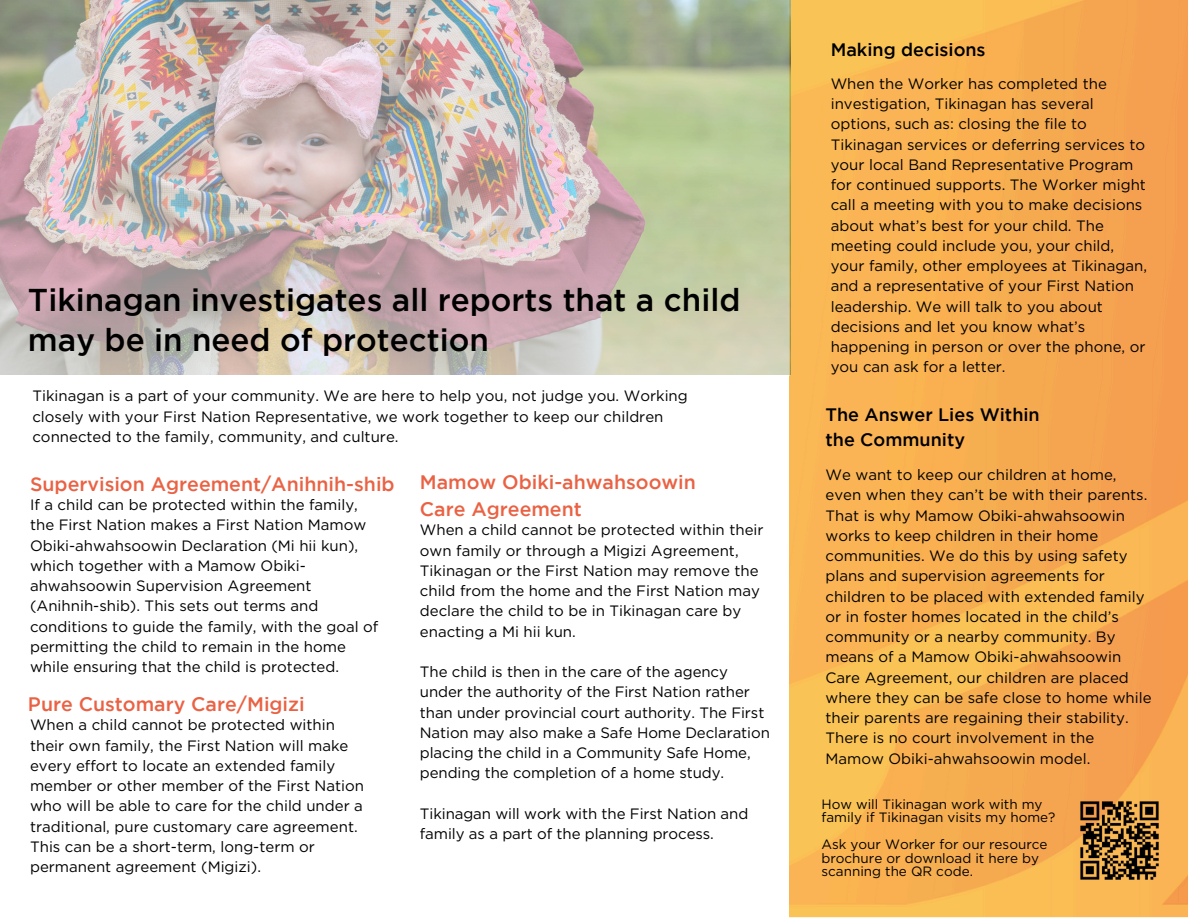
<style>
.page{position:relative;width:1188px;height:918px;background:#fff}
.page>*{position:absolute;margin:0;border:0;box-sizing:border-box;transform-origin:0 0}
.t1{font:500 31.5px/39.3px "Gotham";color:#000}
.t2{font:500 19.5px/27px "Gotham";color:#ea6244}
.t3{font:500 18px/24.8px "Gotham";color:#000}
.t4{font:15px/20.2px "Gotham";color:#000}
.t5{font:13.5px/13.5px "Gotham";color:#000}
</style>
<div class="page">
<img style="left:790px;top:0;width:398px;height:918px">
<img style="left:0;top:0;width:790px;height:376px">
<img style="left:1075px;top:797px;width:88px;height:88px">
<h3 class="t1" style="left:28px;top:283px;width:714px">Tikinagan investigates all reports that a child may be in need of protection</h3>
<h2 class="t4" style="left:32px;top:386px;width:657px">Tikinagan is a part of your community. We are here to help you, not judge you. Working closely with your First Nation Representative, we work together to keep our children connected to the family, community, and culture.</h2>
<h1 class="t2" style="left:30px;top:472px;width:366px">Supervision Agreement/Anihnih-shib</h1>
<h3 class="t4" style="left:30px;top:495px;width:350px">If a child can be protected within the family, the First Nation makes a First Nation Mamow Obiki-ahwahsoowin Declaration (Mi hii kun), which together with a Mamow Obiki&shy;ahwahsoowin Supervision Agreement (Anihnih-shib). This sets out terms and conditions to guide the family, with the goal of permitting the child to remain in the home while ensuring that the child is protected.</h3>
<h3 class="t2" style="left:28px;top:692px;width:278px">Pure Customary Care/Migizi</h3>
<h2 class="t4" style="left:30px;top:715px;width:335px">When a child cannot be protected within their own family, the First Nation will make every effort to locate an extended family member or other member of the First Nation who will be able to care for the child under a traditional, pure customary care agreement.<br>This can be a short-term, long-term or permanent agreement (Migizi).</h2>
<h3 class="t2" style="left:420px;top:470px;width:278px">Mamow Obiki-ahwahsoowin<br>Care Agreement</h3>
<h3 class="t4" style="left:420px;top:520px;width:345px">When a child cannot be protected within their own family or through a Migizi Agreement, Tikinagan or the First Nation may remove the child from the home and the First Nation may declare the child to be in Tikinagan care by enacting a Mi hii kun.</h3>
<p class="t4" style="left:420px;top:661px;width:352px">The child is then in the care of the agency under the authority of the First Nation rather than under provincial court authority. The First Nation may also make a Safe Home Declaration placing the child in a Community Safe Home, pending the completion of a home study.</p>
<h2 class="t4" style="left:420px;top:803px;width:330px">Tikinagan will work with the First Nation and family as a part of the planning process.</h2>
<h3 class="t3" style="left:831px;top:39px;width:156px">Making decisions</h3>
<h2 class="t4" style="left:831px;top:73px;width:318px">When the Worker has completed the investigation, Tikinagan has several options, such as: closing the file to Tikinagan services or deferring services to your local Band Representative Program for continued supports. The Worker might call a meeting with you to make decisions about what’s best for your child. The meeting could include you, your child, your family, other employees at Tikinagan, and a representative of your First Nation leadership. We will talk to you about decisions and let you know what’s happening in person or over the phone, or you can ask for a letter.</h2>
<h3 class="t3" style="left:825px;top:403px;width:216px">The Answer Lies Within the Community</h3>
<p class="t4" style="left:825px;top:464px;width:328px">We want to keep our children at home, even when they can’t be with their parents.<br>That is why Mamow Obiki-ahwahsoowin works to keep children in their home communities. We do this by using safety plans and supervision agreements for children to be placed with extended family or in foster homes located in the child’s community or a nearby community. By means of a Mamow Obiki-ahwahsoowin Care Agreement, our children are placed where they can be safe close to home while their parents are regaining their stability.<br>There is no court involvement in the Mamow Obiki-ahwahsoowin model.</p>
<h2 class="t5" style="left:821px;top:797px;width:236px">How will Tikinagan work with my family if Tikinagan visits my home?</h2>
<h3 class="t5" style="left:821px;top:838px;width:228px">Ask your Worker for our resource brochure or download it here by scanning the QR code.</h3>
</div>
